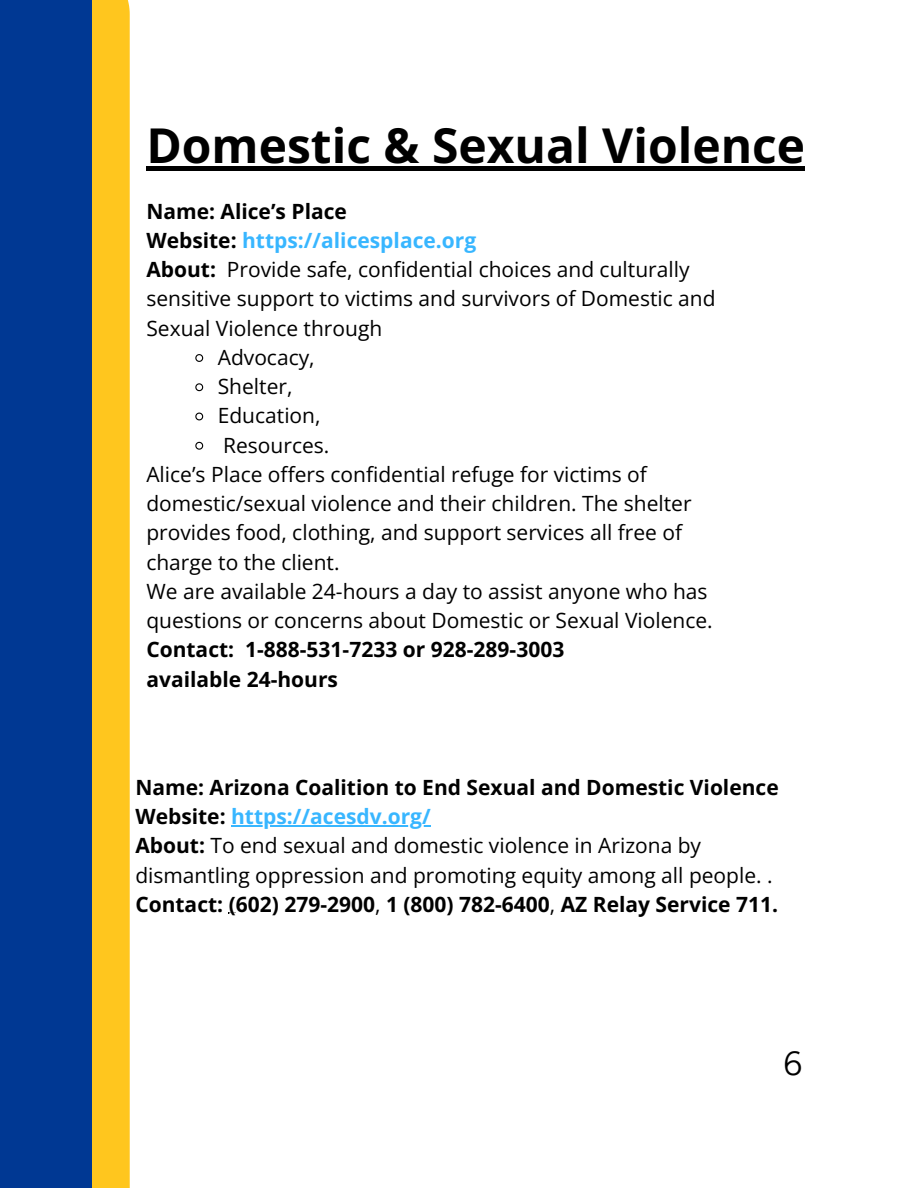
<style>
.page{position:relative;width:918px;height:1188px;background:#fff}
.page>*{position:absolute;margin:0;border:0;box-sizing:border-box;transform-origin:0 0}
.t1{font:700 48px "Open Sans";color:#000}
.t2{font:32.55px "Trade Gothic LT Pro";color:#000}
.t3{font:21px/29.2px "Open Sans";color:#000}
.t4{font:700 21px/29.2px "Open Sans";color:#000}
.t5{font:700 21px "Open Sans";color:#38b6ff}
.s1{color:#000}
.s2{font-weight:700}
</style>
<div class="page">
<div style="left:92px;top:0;width:38px;height:1188px;background:#ffc61e"></div>
<div style="left:0;top:0;width:92px;height:1188px;background:#003893"></div>
<hr style="left:146px;top:167px;width:659px;height:4px;background:#000">
<svg style="left:195px;top:354px;width:9px;height:8px"></svg>
<svg style="left:195px;top:383px;width:9px;height:9px"></svg>
<svg style="left:195px;top:412px;width:9px;height:9px"></svg>
<svg style="left:195px;top:441px;width:9px;height:9px"></svg>
<hr style="left:231px;top:825px;width:200px;height:1px;background:#38b6ff">
<p class="t1" style="left:146px;top:112px;width:660px">Domestic &amp; Sexual Violence</p>
<p class="t4" style="left:146px;top:196px;width:202px">Name: Alice’s Place</p>
<h1 class="t5" style="left:146px;top:225px;width:331px"><span class="s1">Website:</span> https://alicesplace.org</h1>
<p class="t3" style="left:146px;top:254px;width:571px"><span class="s2">About:</span> Provide safe, confidential choices and culturally sensitive support to victims and survivors of Domestic and<br>Sexual Violence through</p>
<p class="t3" style="left:218px;top:342px;width:104px">Advocacy,<br>Shelter,<br>Education,</p>
<p class="t3" style="left:146px;top:430px;width:502px;text-indent:77px">Resources.<br>Alice’s Place offers confidential refuge for victims of</p>
<p class="t3" style="left:146px;top:488px;width:563px">domestic/sexual violence and their children. The shelter provides food, clothing, and support services all free of charge to the client.<br>We are available 24-hours a day to assist anyone who has</p>
<p class="t3" style="left:146px;top:605px;width:568px">questions or concerns about Domestic or Sexual Violence.<br><span class="s2">Contact:</span></p>
<p class="t4" style="left:146px;top:634px;width:419px;text-indent:99px">1-888-531-7233 or 928-289-3003 available 24-hours</p>
<p class="t4" style="left:135px;top:772px;width:645px">Name: Arizona Coalition to End Sexual and Domestic Violence</p>
<p class="t5" style="left:135px;top:802px;width:297px"><span class="s1">Website:</span> https://acesdv.org/</p>
<p class="t3" style="left:135px;top:831px;width:567px"><span class="s2">About:</span> To end sexual and domestic violence in Arizona by</p>
<p class="t3" style="left:135px;top:860px;width:644px">dismantling oppression and promoting equity among all people. .<br><span class="s2">Contact: (602) 279-2900</span>, <span class="s2">1 (800) 782-6400</span>, <span class="s2">AZ Relay Service 711.</span></p>
<p class="t2" style="left:783px;top:1052px;width:21px">6</p>
</div>
